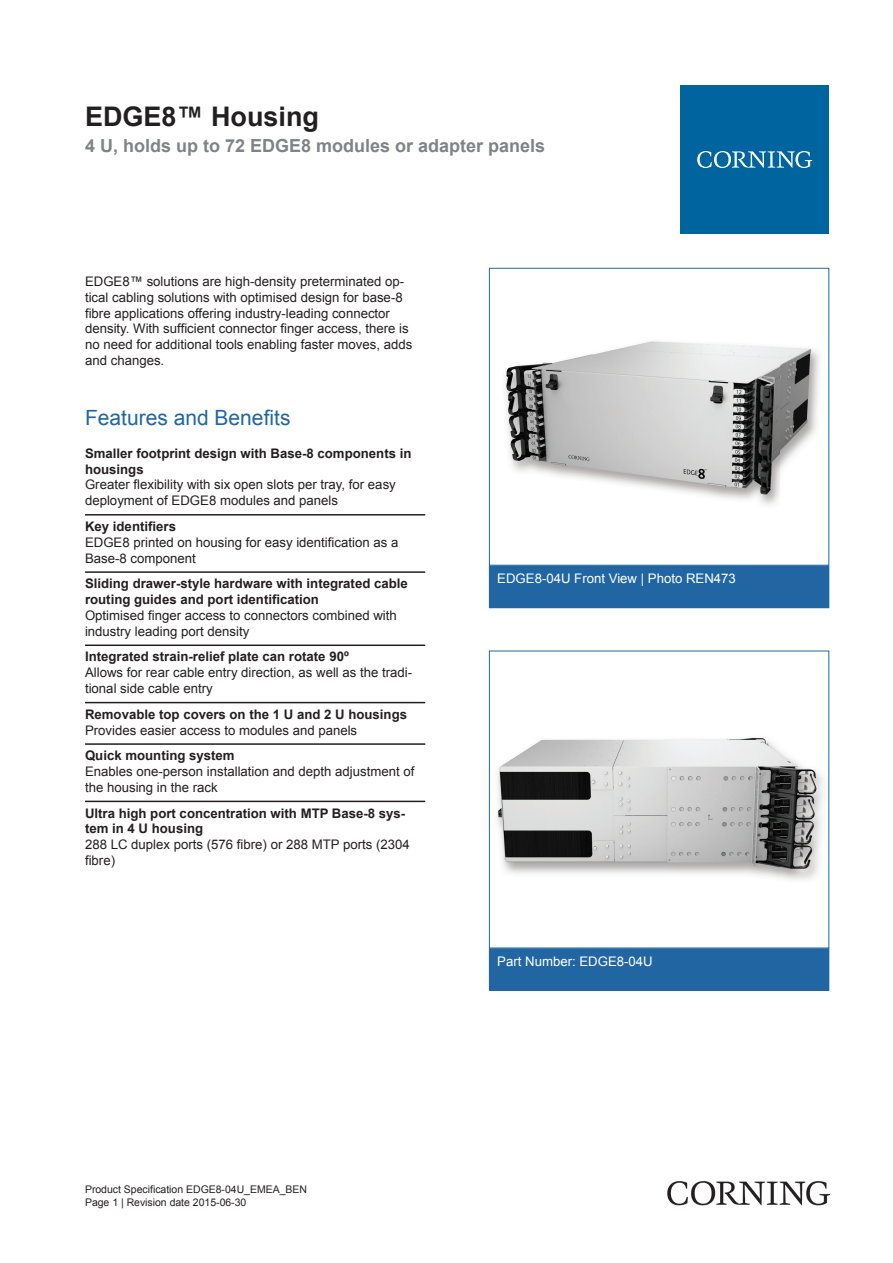
<style>
.page{position:relative;width:893px;height:1263px;background:#fff}
.page>*{position:absolute;margin:0;border:0;box-sizing:border-box;transform-origin:0 0}
.t1{font:700 27px "Arial";color:#231f20}
.t2{font:21px "Arial";color:#2166a2}
.t3{font:700 18px "Arial";color:#808285}
.t4{font:13.2px/15.9px "Arial";color:#231f20}
.t5{font:700 13.2px/15.9px "Arial";color:#231f20}
.t6{font:13.2px "Arial";color:#fff}
.t7{font:10.5px/12.6px "Arial";color:#231f20}
</style>
<div class="page">
<img style="left:505px;top:341px;width:314px;height:164px">
<div style="left:489px;top:268px;width:340px;height:298px;border:1px solid #2166a2"></div>
<div style="left:489px;top:566px;width:340px;height:42px;background:#2166a2"></div>
<img style="left:497px;top:737px;width:326px;height:143px">
<div style="left:489px;top:949px;width:340px;height:41px;background:#2166a2"></div>
<div style="left:489px;top:948px;width:340px;height:43px;border:1px solid #2166a2"></div>
<hr style="left:85px;top:514px;width:340px;height:1px;background:#231f20">
<hr style="left:85px;top:571px;width:340px;height:2px;background:#231f20">
<hr style="left:85px;top:644px;width:340px;height:2px;background:#231f20">
<hr style="left:85px;top:702px;width:340px;height:1px;background:#231f20">
<hr style="left:85px;top:743px;width:340px;height:2px;background:#231f20">
<hr style="left:85px;top:801px;width:340px;height:1px;background:#231f20">
<div style="left:680px;top:85px;width:149px;height:149px;background:#00649e"></div>
<svg style="left:697px;top:151px;width:115px;height:17px"></svg>
<img style="left:668px;top:1181px;width:161px;height:24px">
<h1 class="t1" style="left:85px;top:98px;width:236px">EDGE8™ Housing</h1>
<h3 class="t3" style="left:85px;top:134px;width:462px">4 U, holds up to 72 EDGE8 modules or adapter panels</h3>
<p class="t4" style="left:85px;top:273px;width:329px">EDGE8™ solutions are high -density preterminated op&shy;tical cabling solutions with optimised design for base -8 fibre applications offering industry -leading connector density. With sufficient connector finger access, there is no need for additional tools enabling faster moves, adds and changes.</p>
<h2 class="t2" style="left:85px;top:404px;width:207px">Features and Benefits</h2>
<p class="t5" style="left:85px;top:446px;width:328px">Smaller footprint design with Base-8 components in housings</p>
<p class="t4" style="left:85px;top:477px;width:312px">Greater flexibility with six open slots per tray, for easy deployment of EDGE8 modules and panels</p>
<p class="t5" style="left:85px;top:519px;width:92px">Key identifiers</p>
<p class="t4" style="left:85px;top:534px;width:315px">EDGE8 printed on housing for easy identification as a<br>Base-8 component</p>
<p class="t5" style="left:85px;top:576px;width:324px">Sliding drawer-style hardware with integrated cable routing guides and port identification</p>
<p class="t4" style="left:85px;top:607px;width:313px">Optimised finger access to connectors combined with industry leading port density</p>
<p class="t5" style="left:85px;top:649px;width:265px">Integrated strain-relief plate can rotate 90º</p>
<p class="t4" style="left:85px;top:665px;width:329px">Allows for rear cable entry direction, as well as the tradi&shy;tional side cable entry</p>
<p class="t5" style="left:85px;top:707px;width:324px">Removable top covers on the 1 U and 2 U housings</p>
<p class="t4" style="left:85px;top:722px;width:274px">Provides easier access to modules and panels</p>
<p class="t5" style="left:85px;top:748px;width:151px">Quick mounting system</p>
<p class="t4" style="left:85px;top:764px;width:331px">Enables one-person installation and depth adjustment of the housing in the rack</p>
<p class="t5" style="left:85px;top:805px;width:322px">Ultra high port concentration with MTP Base-8 sys&shy;tem in 4 U housing</p>
<p class="t4" style="left:85px;top:837px;width:326px">288 LC duplex ports (576 fibre) or 288 MTP ports (2304 fibre)</p>
<p class="t6" style="left:497px;top:570px;width:240px">EDGE8-04U Front View | Photo REN473</p>
<p class="t6" style="left:497px;top:953px;width:157px">Part Number: EDGE8-04U</p>
<p class="t7" style="left:85px;top:1183px;width:224px">Product Specification EDGE8-04U_EMEA_BEN<br>Page 1 | Revision date 2015-06-30</p>
</div>
